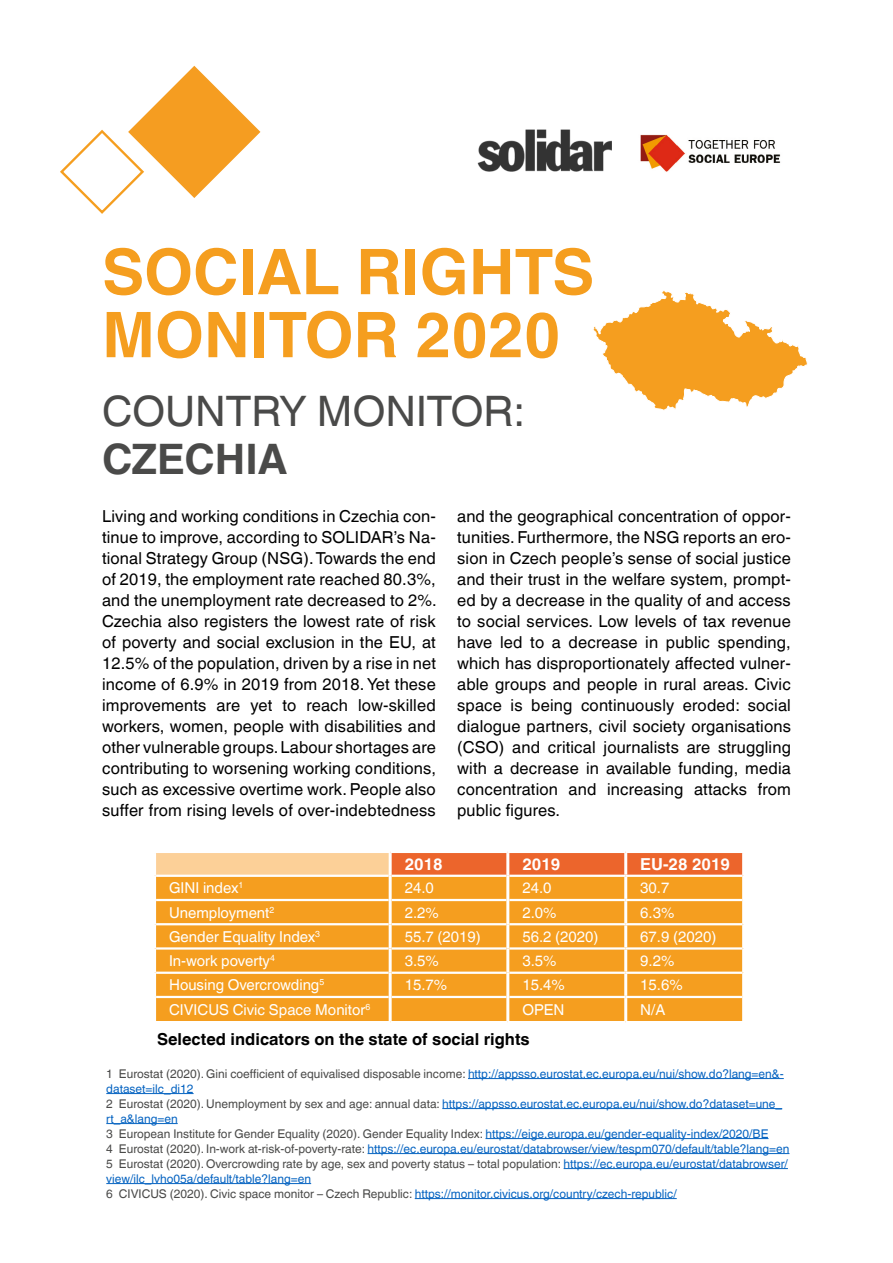
<style>
.page{position:relative;width:893px;height:1263px;background:#fff}
.page>*{position:absolute;margin:0;border:0;box-sizing:border-box;transform-origin:0 0}
.t1{font:700 63px/63px "Helvetica World";color:#f59e1f}
.t2{font:42px "Helvetica World";color:#4a4a49}
.t3{font:700 42px "Helvetica World";color:#4a4a49}
.t4{font:16.5px/21px "Helvetica World";letter-spacing:.01em;color:#000;text-align:justify}
.t5{font:700 16.5px "Helvetica World";color:#000}
.t6{font:700 16.5px "Helvetica World";color:#fff}
.t7{font:15px "Helvetica World";color:#fff}
.t8{font:12px/15px "Helvetica World";color:#0563c1}
.s1{color:#4a4a49}
</style>
<div class="page">
<svg style="left:593px;top:290px;width:215px;height:120px"></svg>
<img style="left:478px;top:130px;width:134px;height:42px">
<img style="left:640px;top:134px;width:141px;height:38px">
<svg style="left:60px;top:66px;width:200px;height:148px"></svg>
<div style="left:155px;top:851px;width:235px;height:25px;background:#fcd098"></div>
<div style="left:392px;top:853px;width:350px;height:22px;background:#ec652c"></div>
<div style="left:156px;top:877px;width:586px;height:144px;background:#f59e1f"></div>
<hr style="left:156px;top:875px;width:233px;height:2px;background:#fff">
<hr style="left:156px;top:899px;width:233px;height:2px;background:#fff">
<hr style="left:509px;top:899px;width:117px;height:2px;background:#fff">
<hr style="left:156px;top:923px;width:233px;height:2px;background:#fff">
<hr style="left:509px;top:923px;width:117px;height:2px;background:#fff">
<hr style="left:156px;top:947px;width:233px;height:3px;background:#fff">
<hr style="left:509px;top:947px;width:117px;height:3px;background:#fff">
<hr style="left:156px;top:971px;width:233px;height:3px;background:#fff">
<hr style="left:509px;top:971px;width:117px;height:3px;background:#fff">
<hr style="left:156px;top:996px;width:233px;height:2px;background:#fff">
<hr style="left:509px;top:996px;width:117px;height:2px;background:#fff">
<hr style="left:392px;top:899px;width:114px;height:2px;background:#fff">
<hr style="left:392px;top:923px;width:114px;height:2px;background:#fff">
<hr style="left:392px;top:947px;width:114px;height:3px;background:#fff">
<hr style="left:392px;top:971px;width:114px;height:3px;background:#fff">
<hr style="left:392px;top:996px;width:114px;height:2px;background:#fff">
<hr style="left:153px;top:850px;width:237px;height:3px;background:#fff">
<hr style="left:153px;top:853px;width:3px;height:23px;background:#fff">
<hr style="left:389px;top:853px;width:3px;height:23px;background:#fff">
<hr style="left:506px;top:853px;width:3px;height:23px;background:#fff">
<hr style="left:389px;top:876px;width:3px;height:24px;background:#fff">
<hr style="left:506px;top:876px;width:3px;height:24px;background:#fff">
<hr style="left:389px;top:900px;width:3px;height:24px;background:#fff">
<hr style="left:506px;top:900px;width:3px;height:24px;background:#fff">
<hr style="left:389px;top:924px;width:3px;height:24px;background:#fff">
<hr style="left:506px;top:924px;width:3px;height:24px;background:#fff">
<hr style="left:389px;top:948px;width:3px;height:25px;background:#fff">
<hr style="left:506px;top:948px;width:3px;height:25px;background:#fff">
<hr style="left:389px;top:973px;width:3px;height:24px;background:#fff">
<hr style="left:506px;top:973px;width:3px;height:24px;background:#fff">
<hr style="left:389px;top:997px;width:3px;height:24px;background:#fff">
<hr style="left:506px;top:997px;width:3px;height:24px;background:#fff">
<hr style="left:624px;top:853px;width:3px;height:22px;background:#fff">
<hr style="left:624px;top:877px;width:3px;height:22px;background:#fff">
<hr style="left:624px;top:901px;width:3px;height:22px;background:#fff">
<hr style="left:624px;top:925px;width:3px;height:22px;background:#fff">
<hr style="left:624px;top:950px;width:3px;height:21px;background:#fff">
<hr style="left:624px;top:974px;width:3px;height:22px;background:#fff">
<hr style="left:624px;top:998px;width:3px;height:23px;background:#fff">
<hr style="left:626px;top:899px;width:116px;height:2px;background:#fff">
<hr style="left:626px;top:923px;width:116px;height:2px;background:#fff">
<hr style="left:626px;top:947px;width:116px;height:3px;background:#fff">
<hr style="left:626px;top:971px;width:116px;height:3px;background:#fff">
<hr style="left:626px;top:996px;width:116px;height:2px;background:#fff">
<hr style="left:468px;top:1078px;width:316px;height:1px;background:#0563c1">
<hr style="left:106px;top:1093px;width:88px;height:1px;background:#0563c1">
<hr style="left:442px;top:1108px;width:340px;height:1px;background:#0563c1">
<hr style="left:106px;top:1123px;width:72px;height:1px;background:#0563c1">
<hr style="left:485px;top:1138px;width:283px;height:1px;background:#0563c1">
<hr style="left:368px;top:1153px;width:421px;height:1px;background:#0563c1">
<hr style="left:564px;top:1168px;width:224px;height:1px;background:#0563c1">
<hr style="left:106px;top:1183px;width:205px;height:1px;background:#0563c1">
<hr style="left:415px;top:1198px;width:262px;height:1px;background:#0563c1">
<h1 class="t1" style="left:102px;top:241px;width:494px">SOCIAL RIGHTS<br>MONITOR 2020</h1>
<h2 class="t2" style="left:102px;top:387px;width:425px">COUNTRY MONITOR:</h2>
<h2 class="t3" style="left:102px;top:435px;width:187px">CZECHIA</h2>
<p class="t4" style="left:102px;top:506px;width:336px">Living and working conditions in Czechia con&shy;tinue to improve, according to SOLIDAR’s Na&shy;tional Strategy Group (NSG). Towards the end of 2019, the employment rate reached 80.3%, and the unemployment rate decreased to 2%.<br>Czechia also registers the lowest rate of risk of poverty and social exclusion in the EU, at 12.5% of the population, driven by a rise in net income of 6.9% in 2019 from 2018. Yet these improvements are yet to reach low-skilled workers, women, people with disabilities and other vulnerable groups. Labour shortages are contributing to worsening working conditions, such as excessive overtime work. People also suffer from rising levels of over-indebtedness</p>
<p class="t4" style="left:457px;top:506px;width:335px">and the geographical concentration of oppor&shy;tunities. Furthermore, the NSG reports an ero&shy;sion in Czech people’s sense of social justice and their trust in the welfare system, prompt&shy;ed by a decrease in the quality of and access to social services. Low levels of tax revenue have led to a decrease in public spending, which has disproportionately affected vulner&shy;able groups and people in rural areas. Civic space is being continuously eroded: social dialogue partners, civil society organisations (CSO) and critical journalists are struggling with a decrease in available funding, media concentration and increasing attacks from public figures.</p>
<p class="t6" style="left:405px;top:854px;width:40px">2018</p>
<p class="t6" style="left:522px;top:854px;width:40px">2019</p>
<p class="t6" style="left:640px;top:854px;width:91px">EU-28 2019</p>
<p class="t7" style="left:169px;top:879px;width:76px">GINI index<sup>1</sup></p>
<p class="t7" style="left:405px;top:879px;width:31px">24.0</p>
<p class="t7" style="left:522px;top:879px;width:31px">24.0</p>
<p class="t7" style="left:640px;top:879px;width:31px">30.7</p>
<p class="t7" style="left:169px;top:903px;width:107px">Unemployment<sup>2</sup></p>
<p class="t7" style="left:405px;top:903px;width:36px">2.2%</p>
<p class="t7" style="left:522px;top:903px;width:36px">2.0%</p>
<p class="t7" style="left:640px;top:903px;width:36px">6.3%</p>
<p class="t7" style="left:169px;top:928px;width:153px">Gender Equality Index<sup>3</sup></p>
<p class="t7" style="left:405px;top:928px;width:78px">55.7 (2019)</p>
<p class="t7" style="left:522px;top:928px;width:78px">56.2 (2020)</p>
<p class="t7" style="left:640px;top:928px;width:78px">67.9 (2020)</p>
<p class="t7" style="left:169px;top:952px;width:107px">In-work poverty<sup>4</sup></p>
<p class="t7" style="left:405px;top:952px;width:36px">3.5%</p>
<p class="t7" style="left:522px;top:952px;width:36px">3.5%</p>
<p class="t7" style="left:640px;top:952px;width:36px">9.2%</p>
<p class="t7" style="left:169px;top:976px;width:157px">Housing Overcrowding<sup>5</sup></p>
<p class="t7" style="left:405px;top:976px;width:44px">15.7%</p>
<p class="t7" style="left:522px;top:976px;width:44px">15.4%</p>
<p class="t7" style="left:640px;top:976px;width:44px">15.6%</p>
<p class="t7" style="left:169px;top:1001px;width:203px">CIVICUS Civic Space Monitor<sup>6</sup></p>
<p class="t7" style="left:522px;top:1001px;width:44px">OPEN</p>
<p class="t7" style="left:640px;top:1001px;width:27px">N/A</p>
<p class="t5" style="left:157px;top:1030px;width:374px">Selected indicators on the state of social rights</p>
<p class="t8" style="left:106px;top:1066px;width:685px"><span class="s1">1 Eurostat (2020). Gini coefficient of equivalised disposable income:</span> http://appsso.eurostat.ec.europa.eu/nui/show.do?lang=en&amp;- dataset=ilc_di12<br><span class="s1">2 Eurostat (2020). Unemployment by sex and age: annual data:</span> https://appsso.eurostat.ec.europa.eu/nui/show.do?dataset=une_ rt_a&amp;lang=en<br><span class="s1">3 European Institute for Gender Equality (2020). Gender Equality Index:</span> https://eige.europa.eu/gender-equality-index/2020/BE<br><span class="s1">4 Eurostat (2020). In-work at-risk-of-poverty-rate:</span> https://ec.europa.eu/eurostat/databrowser/view/tespm070/default/table?lang=en <span class="s1">5 Eurostat (2020). Overcrowding rate by age, sex and poverty status – total population:</span> https://ec.europa.eu/eurostat/databrowser/ view/ilc_lvho05a/default/table?lang=en<br><span class="s1">6 CIVICUS (2020). Civic space monitor – Czech Republic:</span> https://monitor.civicus.org/country/czech-republic/</p>
</div>
